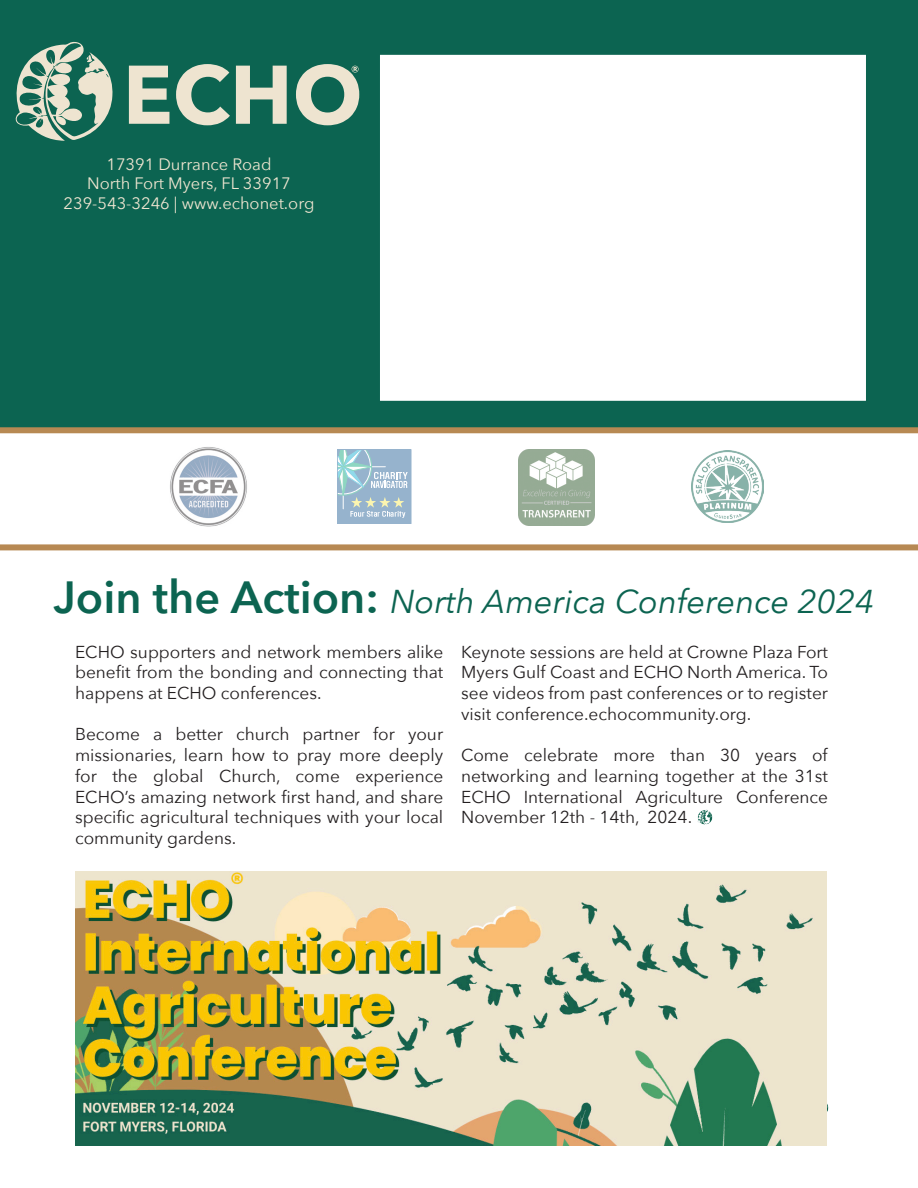
<style>
.page{position:relative;width:918px;height:1188px;background:#fff}
.page>*{position:absolute;margin:0;border:0;box-sizing:border-box;transform-origin:0 0}
.ECHO_News_story_title{font:italic 33px "Avenir Next";color:#0c6451}
.t1{font:17.25px/20.7px "Avenir Next";color:#231f20;text-align:justify}
.t2{font:16.5px "Avenir Next";color:#eee5d0}
.s1{font-weight:600;font-style:normal;font-size:45px}
</style>
<div class="page">
<div style="left:0;top:0;width:918px;height:430px;background:#0c6451"></div>
<div style="left:380px;top:55px;width:486px;height:346px;background:#fff"></div>
<div style="left:0;top:544px;width:918px;height:6px;background:#b78953"></div>
<div style="left:0;top:427px;width:918px;height:6px;background:#b78953"></div>
<img style="left:827px;top:1104px;width:2px;height:8px">
<img style="left:170px;top:447px;width:77px;height:80px">
<img style="left:692px;top:451px;width:72px;height:72px">
<img style="left:519px;top:449px;width:76px;height:76px">
<div style="left:337px;top:467px;width:74px;height:57px;background:#96b3cd"></div>
<svg style="left:339px;top:451px;width:69px;height:67px"></svg>
<svg style="left:129px;top:66px;width:40px;height:58px"></svg>
<svg style="left:176px;top:64px;width:54px;height:61px"></svg>
<svg style="left:236px;top:66px;width:51px;height:58px"></svg>
<svg style="left:296px;top:64px;width:63px;height:61px"></svg>
<svg style="left:16px;top:42px;width:97px;height:99px"></svg>
<img style="left:75px;top:871px;width:752px;height:275px">
<img style="left:697px;top:809px;width:16px;height:16px">
<p class="t2" style="left:106px;top:150px;width:167px">17391 Durrance Road</p>
<p class="t2" style="left:87px;top:170px;width:205px">North Fort Myers, FL 33917</p>
<p class="t2" style="left:64px;top:189px;width:252px">239-543-3246 | www.echonet.org</p>
<p class="ECHO_News_story_title" style="left:54px;top:574px;width:822px"><span class="s1">Join the Action:</span> North America Conference 2024</p>
<p class="t1" style="left:75px;top:641px;width:370px">ECHO supporters and network members alike benefit from the bonding and connecting that happens at ECHO conferences.</p>
<p class="t1" style="left:75px;top:723px;width:370px">Become a better church partner for your missionaries, learn how to pray more deeply for the global Church, come experience ECHO’s amazing network first hand, and share specific agricultural techniques with your local community gardens.</p>
<p class="t1" style="left:461px;top:641px;width:368px">Keynote sessions are held at Crowne Plaza Fort Myers Gulf Coast and ECHO North America. To see videos from past conferences or to register visit conference.echocommunity.org.</p>
<p class="t1" style="left:461px;top:744px;width:368px">Come celebrate more than 30 years of networking and learning together at the 31st ECHO International Agriculture Conference November 12th - 14th, 2024.</p>
</div>
